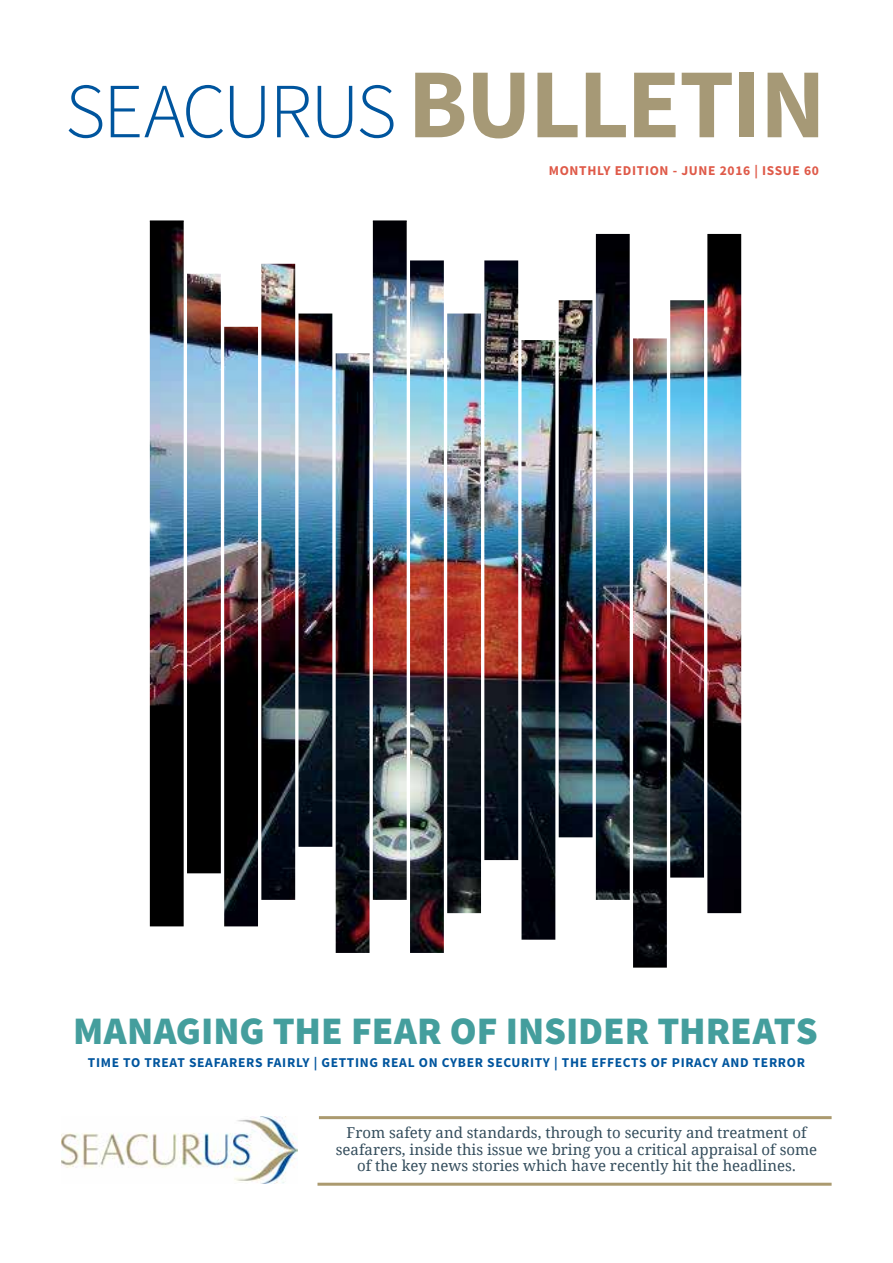
<style>
.page{position:relative;width:893px;height:1263px;background:#fff}
.page>*{position:absolute;margin:0;border:0;box-sizing:border-box;transform-origin:0 0}
.t1{font:300 78px "Source Sans Pro";letter-spacing:-.03em;color:#00559e}
.t2{font:900 39px "Source Sans Pro";color:#449e9d}
.t3{font:15px/16.5px "Droid Serif";color:#344d5c;text-align:center}
.t4{font:700 13.5px "Source Sans Pro";letter-spacing:.05em;color:#00559e}
.t5{font:700 13.5px "Source Sans Pro";letter-spacing:.05em;color:#df5a49}
.s1{font-weight:700;font-size:99px;color:#a69976}
</style>
<div class="page">
<hr style="left:317px;top:1183px;width:515px;height:3px;background:#ab9a6f">
<hr style="left:319px;top:1116px;width:513px;height:3px;background:#ab9a6f">
<img style="left:150px;top:221px;width:591px;height:747px">
<img style="left:61px;top:1116px;width:236px;height:67px">
<h1 class="t1" style="left:65px;top:64px;width:762px">SEACURUS <span class="s1">BULLETIN</span></h1>
<p class="t5" style="left:549px;top:161px;width:272px">MONTHLY EDITION - JUNE 2016 | ISSUE 60</p>
<h2 class="t2" style="left:73px;top:1006px;width:746px">MANAGING THE FEAR OF INSIDER THREATS</h2>
<p class="t4" style="left:88px;top:1054px;width:719px">TIME TO TREAT SEAFARERS FAIRLY | GETTING REAL ON CYBER SECURITY | THE EFFECTS OF PIRACY AND TERROR</p>
<p class="t3" style="left:336px;top:1125px;width:483px">From safety and standards, through to security and treatment of seafarers, inside this issue we bring you a critical appraisal of some of the key news stories which have recently hit the headlines.</p>
</div>
